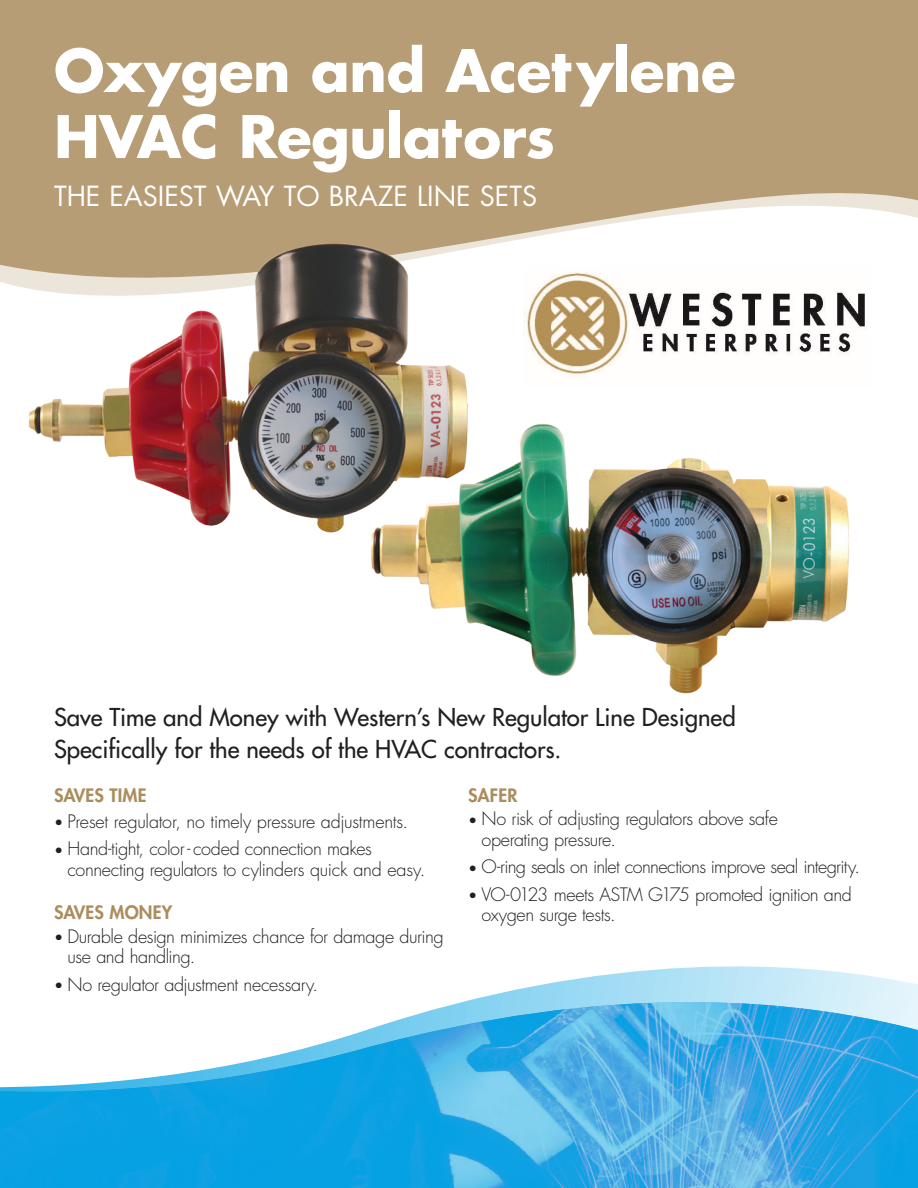
<style>
.page{position:relative;width:918px;height:1188px;background:#fff}
.page>*{position:absolute;margin:0;border:0;box-sizing:border-box;transform-origin:0 0}
.Headline{font:700 57px/66px "Futura Std";letter-spacing:-.01em;color:#fff}
.Headline-2{font:27px "Futura Std";color:#fff}
.Bold_product_titles{font:500 24px/31.5px "Futura Std";color:#231f20}
.Bullets{font:300 18px/20.2px "Futura Std";letter-spacing:-.025em;color:#231f20}
.Subhead{font:800 18px "Futura Std";letter-spacing:.01em;color:#ab8d5d}
.s1{font-size:15px}
</style>
<div class="page">
<svg style="left:0;top:0;width:918px;height:288px;background:#bfa885"></svg>
<img style="left:24px;top:227px;width:456px;height:306px">
<img style="left:359px;top:419px;width:490px;height:242px">
<svg style="left:463px;top:661px;width:455px;height:341px"></svg>
<img style="left:0;top:1002px;width:918px;height:186px">
<img style="left:523px;top:267px;width:347px;height:112px">
<p class="Headline" style="left:54px;top:37px;width:683px">Oxygen and Acetylene<br>HVAC Regulators</p>
<p class="Headline-2" style="left:54px;top:179px;width:485px">THE EASIEST WAY TO BRAZE LINE SETS</p>
<p class="Bold_product_titles" style="left:54px;top:702px;width:683px">Save Time and Money with Western’s New Regulator Line Designed<br>Specifically for the needs of the HVAC contractors.</p>
<p class="Subhead" style="left:54px;top:783px;width:94px">SAVES TIME</p>
<p class="Bullets" style="left:54px;top:812px;width:356px"><span class="s1">•</span> Preset regulator, no timely pressure adjustments.</p>
<p class="Bullets" style="left:68px;top:839px;width:359px;text-indent:-14px"><span class="s1">•</span> Hand-tight, color -coded connection makes connecting regulators to cylinders quick and easy.</p>
<p class="Subhead" style="left:54px;top:901px;width:120px">SAVES MONEY</p>
<p class="Bullets" style="left:68px;top:927px;width:378px;text-indent:-14px"><span class="s1">•</span> Durable design minimizes chance for damage during use and handling.</p>
<p class="Bullets" style="left:54px;top:975px;width:266px"><span class="s1">•</span> No regulator adjustment necessary.</p>
<p class="Subhead" style="left:468px;top:783px;width:51px">SAFER</p>
<p class="Bullets" style="left:482px;top:809px;width:298px;text-indent:-14px"><span class="s1">•</span> No risk of adjusting regulators above safe operating pressure.</p>
<p class="Bullets" style="left:468px;top:857px;width:393px"><span class="s1">•</span> O-ring seals on inlet connections improve seal integrity.</p>
<p class="Bullets" style="left:482px;top:885px;width:372px;text-indent:-14px"><span class="s1">•</span> VO-0123 meets ASTM G175 promoted ignition and oxygen surge tests.</p>
</div>
